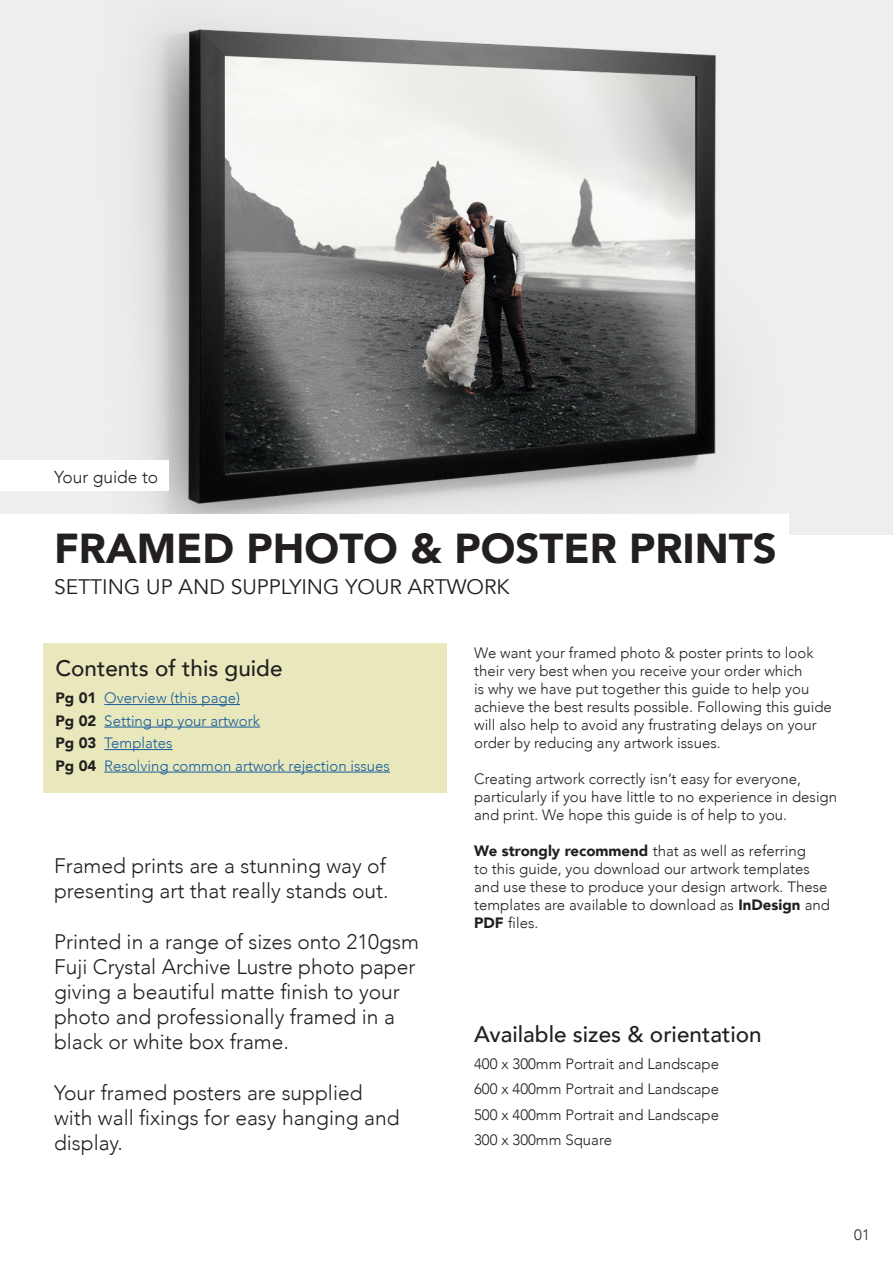
<style>
.page{position:relative;width:893px;height:1263px;background:#fff}
.page>*{position:absolute;margin:0;border:0;box-sizing:border-box;transform-origin:0 0}
.t1{font:900 41.7px "Avenir";color:#231f20}
.t2{font:500 22.5px "Avenir";color:#231f20}
.t3{font:300 21px/25.2px "Avenir";color:#231f20}
.t4{font:21px "Avenir";color:#231f20}
.t5{font:300 17.4px "Avenir";color:#231f20}
.t6{font:300 15px/18px "Avenir";color:#231f20}
.t7{font:300 15px "Avenir";color:#175d9e}
.s1{font-weight:900;color:#231f20}
.s2{font-weight:900}
</style>
<div class="page">
<div style="left:43px;top:643px;width:403px;height:149px;background:#e8e8bc"></div>
<hr style="left:104px;top:704px;width:136px;height:1px;background:#175d9e">
<hr style="left:104px;top:727px;width:156px;height:1px;background:#175d9e">
<hr style="left:104px;top:749px;width:69px;height:1px;background:#175d9e">
<hr style="left:104px;top:772px;width:286px;height:1px;background:#175d9e">
<img style="left:0;top:0;width:893px;height:534px">
<div style="left:0;top:515px;width:789px;height:59px;background:#fff"></div>
<div style="left:0;top:461px;width:169px;height:30px;background:#fff"></div>
<p class="t5" style="left:54px;top:466px;width:106px">Your guide to</p>
<p class="t1" style="left:54px;top:513px;width:724px">FRAMED PHOTO &amp; POSTER PRINTS</p>
<p class="t4" style="left:54px;top:575px;width:457px">SETTING UP AND SUPPLYING YOUR ARTWORK</p>
<p class="t2" style="left:55px;top:649px;width:229px">Contents of this guide</p>
<p class="t7" style="left:55px;top:689px;width:186px"><span class="s1">Pg 01</span> Overview (this page)</p>
<p class="t7" style="left:55px;top:712px;width:206px"><span class="s1">Pg 02</span> Setting up your artwork</p>
<p class="t7" style="left:55px;top:734px;width:119px"><span class="s1">Pg 03</span> Templates</p>
<p class="t7" style="left:55px;top:757px;width:336px"><span class="s1">Pg 04</span> Resolving common artwork rejection issues</p>
<p class="t3" style="left:54px;top:853px;width:336px">Framed prints are a stunning way of presenting art that really stands out.</p>
<p class="t3" style="left:54px;top:929px;width:366px">Printed in a range of sizes onto 210gsm Fuji Crystal Archive Lustre photo paper giving a beautiful matte finish to your photo and professionally framed in a black or white box frame.</p>
<p class="t3" style="left:54px;top:1080px;width:347px">Your framed posters are supplied with wall fixings for easy hanging and display.</p>
<p class="t6" style="left:474px;top:644px;width:359px">We want your framed photo &amp; poster prints to look their very best when you receive your order which<br>is why we have put together this guide to help you achieve the best results possible. Following this guide will also help to avoid any frustrating delays on your order by reducing any artwork issues.</p>
<p class="t6" style="left:474px;top:770px;width:364px">Creating artwork correctly isn’t easy for everyone, particularly if you have little to no experience in design and print. We hope this guide is of help to you.</p>
<p class="t6" style="left:474px;top:842px;width:357px"><span class="s2">We strongly recommend</span> that as well as referring<br>to this guide, you download our artwork templates and use these to produce your design artwork. These templates are available to download as <span class="s2">InDesign</span> and <span class="s2">PDF</span> files.</p>
<p class="t2" style="left:474px;top:1014px;width:289px">Available sizes &amp; orientation</p>
<p class="t6" style="left:474px;top:1054px;width:246px">400 x 300mm Portrait and Landscape</p>
<p class="t6" style="left:474px;top:1080px;width:246px">600 x 400mm Portrait and Landscape</p>
<p class="t6" style="left:474px;top:1105px;width:246px">500 x 400mm Portrait and Landscape</p>
<p class="t6" style="left:474px;top:1131px;width:139px">300 x 300mm Square</p>
<p class="t6" style="left:854px;top:1225px;width:17px">01</p>
</div>
